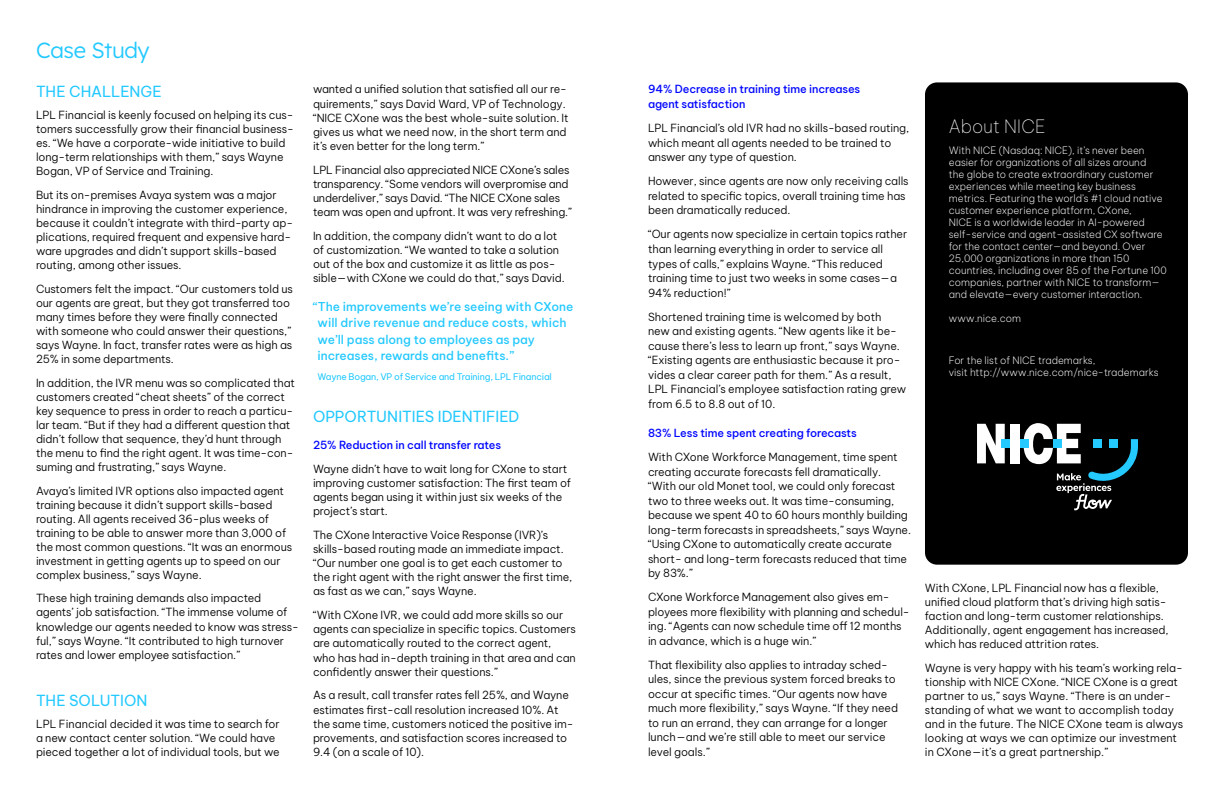
<style>
.page{position:relative;width:1224px;height:792px;background:#fff}
.page>*{position:absolute;margin:0;border:0;box-sizing:border-box;transform-origin:0 0}
.t1{font:300 22px "Lexend";letter-spacing:-.02em;color:#23c9ff}
.t2{font:100 18px "Be Vietnam Pro";color:#fff}
.CAPS_title_14_16_whi{font:15px "Be Vietnam Pro";letter-spacing:-.01em;color:#23c9ff}
.Customer_Profile_Quo{font:500 12px/16.1px "Be Vietnam Pro";color:#23c9ff}
.Body_Text_Light_11{font:300 11px/14px "Be Vietnam Pro";letter-spacing:-.01em;color:#000}
.Subhead{font:500 11px/14.5px "Be Vietnam Pro";letter-spacing:-.01em;color:#0006ff}
.t3{font:200 10px/12px "Be Vietnam Pro";color:#fff}
.Quote_by{font:9px "Be Vietnam Pro";letter-spacing:-.02em;color:#23c9ff}
</style>
<div class="page">
<div style="left:925px;top:82px;width:263px;height:483px;background:#000;border-radius:12px"></div>
<div style="left:1010px;top:424px;width:10px;height:39px;background:#fff"></div>
<svg style="left:977px;top:424px;width:28px;height:39px"></svg>
<div style="left:1020px;top:439px;width:8px;height:9px;background:#23c9ff"></div>
<div style="left:1002px;top:439px;width:8px;height:9px;background:#23c9ff"></div>
<svg style="left:1023px;top:423px;width:115px;height:87px"></svg>
<h1 class="t1" style="left:36px;top:34px;width:115px">Case Study</h1>
<p class="CAPS_title_14_16_whi" style="left:36px;top:79px;width:127px">THE CHALLENGE</p>
<p class="Body_Text_Light_11" style="left:36px;top:107px;width:259px">LPL Financial is keenly focused on helping its cus&shy;tomers successfully grow their financial business&shy;es. “We have a corporate-wide initiative to build long-term relationships with them,” says Wayne Bogan, VP of Service and Training.</p>
<p class="Body_Text_Light_11" style="left:36px;top:187px;width:259px">But its on-premises Avaya system was a major hindrance in improving the customer experience, because it couldn’t integrate with third-party ap&shy;plications, required frequent and expensive hard&shy;ware upgrades and didn’t support skills-based routing, among other issues.</p>
<p class="Body_Text_Light_11" style="left:36px;top:281px;width:258px">Customers felt the impact. “Our customers told us our agents are great, but they got transferred too many times before they were finally connected with someone who could answer their questions,” says Wayne. In fact, transfer rates were as high as 25% in some departments.</p>
<p class="Body_Text_Light_11" style="left:36px;top:375px;width:261px">In addition, the IVR menu was so complicated that customers created “cheat sheets” of the correct key sequence to press in order to reach a particu&shy;lar team. “But if they had a different question that didn’t follow that sequence, they’d hunt through the menu to find the right agent. It was time-con&shy;suming and frustrating,” says Wayne.</p>
<p class="Body_Text_Light_11" style="left:36px;top:483px;width:258px">Avaya’s limited IVR options also impacted agent training because it didn’t support skills-based routing. All agents received 36-plus weeks of training to be able to answer more than 3,000 of the most common questions. “It was an enormous investment in getting agents up to speed on our complex business,” says Wayne.</p>
<p class="Body_Text_Light_11" style="left:36px;top:590px;width:265px">These high training demands also impacted agents’ job satisfaction. “The immense volume of knowledge our agents needed to know was stress&shy;ful,” says Wayne. “It contributed to high turnover rates and lower employee satisfaction.”</p>
<p class="CAPS_title_14_16_whi" style="left:36px;top:688px;width:113px">THE SOLUTION</p>
<p class="Body_Text_Light_11" style="left:36px;top:716px;width:245px">LPL Financial decided it was time to search for a new contact center solution. “We could have pieced together a lot of individual tools, but we</p>
<p class="Body_Text_Light_11" style="left:313px;top:81px;width:257px">wanted a unified solution that satisfied all our re&shy;quirements,” says David Ward, VP of Technology. “NICE CXone was the best whole-suite solution. It gives us what we need now, in the short term and it’s even better for the long term.”</p>
<p class="Body_Text_Light_11" style="left:313px;top:162px;width:260px">LPL Financial also appreciated NICE CXone’s sales transparency. “Some vendors will overpromise and underdeliver,” says David. “The NICE CXone sales team was open and upfront. It was very refreshing.”</p>
<p class="Body_Text_Light_11" style="left:313px;top:228px;width:253px">In addition, the company didn’t want to do a lot of customization. “We wanted to take a solution out of the box and customize it as little as pos&shy;sible—with CXone we could do that,” says David.</p>
<p class="Customer_Profile_Quo" style="left:318px;top:298px;width:257px;text-indent:-5px">“The improvements we’re seeing with CXone will drive revenue and reduce costs, which we’ll pass along to employees as pay increases, rewards and benefits.”</p>
<p class="Quote_by" style="left:318px;top:369px;width:236px">Wayne Bogan, VP of Service and Training, LPL Financial</p>
<p class="CAPS_title_14_16_whi" style="left:313px;top:404px;width:208px">OPPORTUNITIES IDENTIFIED</p>
<p class="Subhead" style="left:313px;top:436px;width:190px">25% Reduction in call transfer rates</p>
<p class="Body_Text_Light_11" style="left:313px;top:461px;width:260px">Wayne didn’t have to wait long for CXone to start improving customer satisfaction: The first team of agents began using it within just six weeks of the project’s start.</p>
<p class="Body_Text_Light_11" style="left:313px;top:527px;width:261px">The CXone Interactive Voice Response (IVR)’s skills-based routing made an immediate impact. “Our number one goal is to get each customer to the right agent with the right answer the first time, as fast as we can,” says Wayne.</p>
<p class="Body_Text_Light_11" style="left:313px;top:607px;width:265px">“With CXone IVR, we could add more skills so our agents can specialize in specific topics. Customers are automatically routed to the correct agent, who has had in-depth training in that area and can confidently answer their questions.”</p>
<p class="Body_Text_Light_11" style="left:313px;top:687px;width:262px">As a result, call transfer rates fell 25%, and Wayne estimates first-call resolution increased 10%. At the same time, customers noticed the positive im&shy;provements, and satisfaction scores increased to 9.4 (on a scale of 10).</p>
<p class="Subhead" style="left:648px;top:81px;width:214px">94% Decrease in training time increases agent satisfaction</p>
<p class="Body_Text_Light_11" style="left:648px;top:120px;width:263px;line-height:14.5px">LPL Financial’s old IVR had no skills-based routing, which meant all agents needed to be trained to answer any type of question.</p>
<p class="Body_Text_Light_11" style="left:648px;top:173px;width:262px;line-height:14.5px">However, since agents are now only receiving calls related to specific topics, overall training time has been dramatically reduced.</p>
<p class="Body_Text_Light_11" style="left:648px;top:226px;width:261px;line-height:14.5px">“Our agents now specialize in certain topics rather than learning everything in order to service all types of calls,” explains Wayne. “This reduced training time to just two weeks in some cases—a 94% reduction!”</p>
<p class="Body_Text_Light_11" style="left:648px;top:308px;width:260px;line-height:14.5px">Shortened training time is welcomed by both<br>new and existing agents. “New agents like it be&shy;cause there’s less to learn up front,” says Wayne. “Existing agents are enthusiastic because it pro&shy;vides a clear career path for them.” As a result, LPL Financial’s employee satisfaction rating grew from 6.5 to 8.8 out of 10.</p>
<p class="Subhead" style="left:648px;top:424px;width:210px">83% Less time spent creating forecasts</p>
<p class="Body_Text_Light_11" style="left:648px;top:449px;width:264px;line-height:14.5px">With CXone Workforce Management, time spent creating accurate forecasts fell dramatically. “With our old Monet tool, we could only forecast two to three weeks out. It was time-consuming, because we spent 40 to 60 hours monthly building long-term forecasts in spreadsheets,” says Wayne. “Using CXone to automatically create accurate short- and long-term forecasts reduced that time by 83%.”</p>
<p class="Body_Text_Light_11" style="left:648px;top:589px;width:263px;line-height:14.5px">CXone Workforce Management also gives em&shy;ployees more flexibility with planning and schedul&shy;ing. “Agents can now schedule time off 12 months in advance, which is a huge win.”</p>
<p class="Body_Text_Light_11" style="left:648px;top:657px;width:252px;line-height:14.5px">That flexibility also applies to intraday sched&shy;ules, since the previous system forced breaks to occur at specific times. “Our agents now have much more flexibility,” says Wayne. “If they need to run an errand, they can arrange for a longer lunch—and we’re still able to meet our service level goals.”</p>
<h2 class="t2" style="left:949px;top:113px;width:98px">About NICE</h2>
<p class="t3" style="left:949px;top:144px;width:219px">With NICE (Nasdaq: NICE), it’s never been easier for organizations of all sizes around<br>the globe to create extraordinary customer experiences while meeting key business metrics. Featuring the world’s #1 cloud native customer experience platform, CXone,<br>NICE is a worldwide leader in AI-powered self-service and agent-assisted CX software for the contact center—and beyond. Over 25,000 organizations in more than 150 countries, including over 85 of the Fortune 100 companies, partner with NICE to transform— and elevate—every customer interaction.</p>
<p class="t3" style="left:949px;top:312px;width:74px">www.nice.com</p>
<p class="t3" style="left:949px;top:353px;width:211px">For the list of NICE trademarks,<br>visit http://www.nice.com/nice-trademarks</p>
<p class="Body_Text_Light_11" style="left:925px;top:580px;width:245px">With CXone, LPL Financial now has a flexible, unified cloud platform that’s driving high satis&shy;faction and long-term customer relationships.<br>Additionally, agent engagement has increased, which has reduced attrition rates.</p>
<p class="Body_Text_Light_11" style="left:925px;top:660px;width:260px">Wayne is very happy with his team’s working rela&shy;tionship with NICE CXone. “NICE CXone is a great partner to us,” says Wayne. “There is an under&shy;standing of what we want to accomplish today and in the future. The NICE CXone team is always looking at ways we can optimize our investment in CXone—it’s a great partnership.”</p>
</div>
